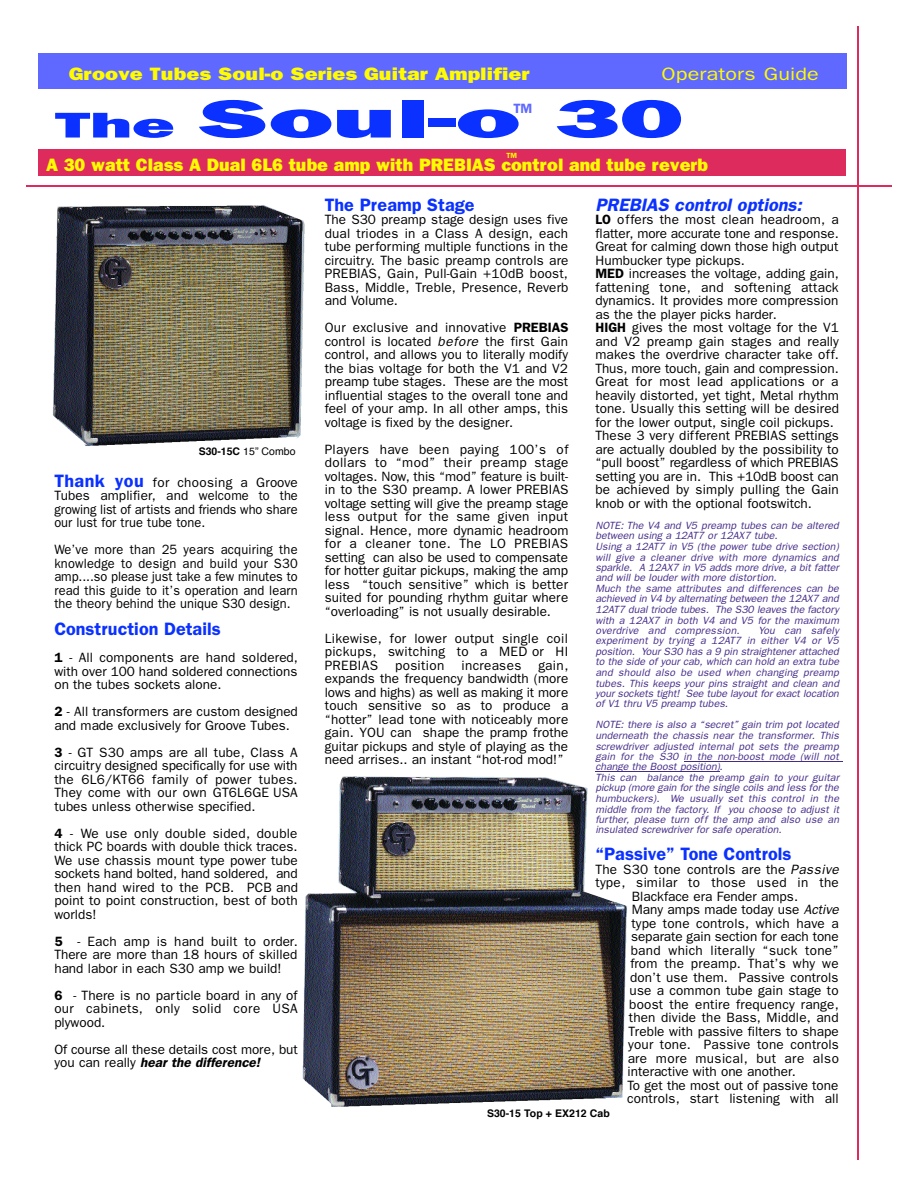
<style>
.page{position:relative;width:918px;height:1188px;background:#fff}
.page>*{position:absolute;margin:0;border:0;box-sizing:border-box;transform-origin:0 0}
.t1{font:800 54px "Franklin Gothic";letter-spacing:-.005em;color:#0a31ff;scale:2 1}
.t2{font:800 18px "Franklin Gothic";color:#fffc00}
.t3{font:600 18px "Franklin Gothic";color:#0a31ff}
.t4{font:800 18px "Franklin Gothic";color:#fffc00;scale:1.2 1}
.t5{font:italic 600 18px "Franklin Gothic";color:#0a31ff}
.t6{font:18px "Franklin Gothic";letter-spacing:.005em;color:#fffc00;scale:1.2 1}
.t7{font:13.5px/13.5px "Franklin Gothic";letter-spacing:.005em;color:#000;text-align:justify}
.t8{font:13.5px/13.5px "Franklin Gothic";letter-spacing:.005em;color:#000;text-align:justify;scale:.95 1}
.t9{font:13.5px "Franklin Gothic";letter-spacing:.025em;color:#000}
.t10{font:13.5px "Franklin Gothic";letter-spacing:.03em;color:#000}
.t11{font:600 13.5px "Franklin Gothic";color:#5f69ff}
.t12{font:italic 10.5px/10.5px "Franklin Gothic";letter-spacing:.005em;color:#452c89}
.t13{font:700 10.5px "Helvetica";color:#000}
.t14{font:10.5px "Helvetica";color:#000}
.t15{font:600 7.5px "Franklin Gothic";color:#fffc00}
.s1{font-size:36px}
.s2{font-weight:700}
.s3{font-weight:600;font-size:18px;color:#0a31ff}
.s4{font-weight:600}
.s5{font-weight:600;font-style:italic}
.s6{font-style:italic}
</style>
<div class="page">
<div style="left:39px;top:149px;width:807px;height:27px;background:#de2b5e"></div>
<hr style="left:684px;top:761px;width:158px;height:1px;background:#452c89">
<hr style="left:595px;top:771px;width:125px;height:1px;background:#452c89">
<div style="left:39px;top:53px;width:808px;height:36px;background:#5f69ff"></div>
<hr style="left:26px;top:186px;width:865px;height:1px;background:#de2b5e">
<hr style="left:858px;top:26px;width:1px;height:1134px;background:#de2b5e">
<img style="left:58px;top:205px;width:247px;height:241px">
<img style="left:303px;top:893px;width:17px;height:201px">
<img style="left:320px;top:777px;width:307px;height:330px">
<h2 class="t4" style="left:69px;top:67px;width:386px">Groove Tubes Soul-o Series Guitar Amplifier</h2>
<h2 class="t6" style="left:662px;top:67px;width:133px">Operators Guide</h2>
<h1 class="t1" style="left:55px;top:100px;width:234px"><span class="s1">The</span> Soul-o</h1>
<p class="t15" style="left:507px;top:153px;width:12px">TM</p>
<p class="t11" style="left:513px;top:104px;width:21px">TM</p>
<h1 class="t1" style="left:555px;top:100px;width:66px">30</h1>
<h2 class="t2" style="left:46px;top:158px;width:663px">A 30 watt Class A Dual 6L6 tube amp with PREBIAS control and tube reverb</h2>
<p class="t14" style="left:199px;top:447px;width:98px"><span class="s2">S30-15C</span> 15” Combo</p>
<p class="t7" style="left:54px;top:477px;width:245px"><span class="s3">Thank you</span> for choosing a Groove Tubes amplifier, and welcome to the growing list of artists and friends who share our lust for true tube tone.</p>
<p class="t8" style="left:54px;top:544px;width:258px">We’ve more than 25 years acquiring the knowledge to design and build your S30 amp....so please just take a few minutes to read this guide to it’s operation and learn the theory behind the unique S30 design.</p>
<h2 class="t3" style="left:54px;top:623px;width:168px">Construction Details</h2>
<p class="t7" style="left:54px;top:652px;width:245px"><span class="s4">1</span> - All components are hand soldered, with over 100 hand soldered connections on the tubes sockets alone.</p>
<p class="t7" style="left:54px;top:706px;width:245px"><span class="s4">2</span> - All transformers are custom designed and made exclusively for Groove Tubes.</p>
<p class="t7" style="left:54px;top:747px;width:245px"><span class="s4">3</span> - GT S30 amps are all tube, Class A circuitry designed specifically for use with the 6L6/KT66 family of power tubes.<br>They come with our own GT6L6GE USA tubes unless otherwise specified.</p>
<p class="t7" style="left:54px;top:828px;width:245px"><span class="s4">4</span> - We use only double sided, double thick PC boards with double thick traces.<br>We use chassis mount type power tube sockets hand bolted, hand soldered, and then hand wired to the PCB. PCB and point to point construction, best of both worlds!</p>
<p class="t7" style="left:54px;top:936px;width:245px"><span class="s4">5</span> - Each amp is hand built to order.<br>There are more than 18 hours of skilled hand labor in each S30 amp we build!</p>
<p class="t7" style="left:54px;top:990px;width:245px"><span class="s4">6</span> - There is no particle board in any of our cabinets, only solid core USA plywood.</p>
<p class="t7" style="left:54px;top:1044px;width:245px">Of course all these details cost more, but you can really <span class="s5">hear the difference!</span></p>
<h2 class="t3" style="left:325px;top:199px;width:151px">The Preamp Stage</h2>
<p class="t7" style="left:325px;top:214px;width:245px">The S30 preamp stage design uses five dual triodes in a Class A design, each tube performing multiple functions in the circuitry. The basic preamp controls are PREBIAS, Gain, Pull-Gain +10dB boost, Bass, Middle, Treble, Presence, Reverb and Volume.</p>
<p class="t7" style="left:325px;top:322px;width:245px">Our exclusive and innovative <span class="s4">PREBIAS </span>control is located <span class="s6">before</span> the first Gain control, and allows you to literally modify the bias voltage for both the V1 and V2 preamp tube stages. These are the most influential stages to the overall tone and feel of your amp. In all other amps, this voltage is fixed by the designer.</p>
<p class="t7" style="left:325px;top:444px;width:245px">Players have been paying 100’s of dollars to “mod” their preamp stage voltages. Now, this “mod” feature is built&shy;in to the S30 preamp. A lower PREBIAS voltage setting will give the preamp stage less output for the same given input signal. Hence, more dynamic headroom for a cleaner tone. The LO PREBIAS setting can also be used to compensate for hotter guitar pickups, making the amp less “touch sensitive” which is better suited for pounding rhythm guitar where “overloading” is not usually desirable.</p>
<p class="t7" style="left:325px;top:633px;width:245px">Likewise, for lower output single coil pickups, switching to a MED or HI PREBIAS</p>
<p class="t7" style="left:325px;top:660px;width:245px;text-indent:214px">gain, expands the frequency bandwidth (more lows and highs) as well as making it more touch sensitive so as to produce a “hotter” lead tone with noticeably more gain. YOU can shape the pramp frothe guitar pickups and style of playing as the need arrises.. an instant “hot-rod mod!”</p>
<p class="t7" style="left:395px;top:660px;width:51px">position</p>
<p class="t9" style="left:462px;top:661px;width:61px">increases</p>
<h2 class="t5" style="left:595px;top:199px;width:208px">PREBIAS control options:</h2>
<p class="t7" style="left:595px;top:214px;width:245px;text-align:left"><span class="s4">LO</span> offers the most clean headroom, a flatter, more accurate tone and response.<br>Great for calming down those high output Humbucker type pickups.<br><span class="s4">MED</span> increases the voltage, adding gain, fattening tone, and softening attack dynamics. It provides more compression as the the player picks harder.<br><span class="s4">HIGH</span> gives the most voltage for the V1 and V2 preamp gain stages and really makes the overdrive character take off.<br>Thus, more touch, gain and compression.<br>Great for most lead applications or a heavily distorted, yet tight, Metal rhythm tone. Usually this setting will be desired for the lower output, single coil pickups.<br>These 3 very different PREBIAS settings are actually doubled by the possibility to “pull boost” regardless of which PREBIAS setting you are in. This +10dB boost can be achieved by simply pulling the Gain knob or with the optional footswitch.</p>
<p class="t12" style="left:595px;top:521px;width:245px">NOTE: The V4 and V5 preamp tubes can be altered between using a 12AT7 or 12AX7 tube.<br>Using a 12AT7 in V5 (the power tube drive section) will give a cleaner drive with more dynamics and sparkle. A 12AX7 in V5 adds more drive, a bit fatter and will be louder with more distortion.<br>Much the same attributes and differences can be achieved in V4 by alternating between the 12AX7 and 12AT7 dual triode tubes. The S30 leaves the factory with a 12AX7 in both V4 and V5 for the maximum o v e rdrive and compression.</p>
<p class="t12" style="left:595px;top:626px;width:245px;text-align:justify;text-indent:163px">You can safely experiment by trying a 12AT7 in either V4 or V5 position. Your S30 has a 9 pin straightener attached to the side of your cab, which can hold an extra tube and should also be used when changing preamp tubes. This keeps your pins straight and clean and your sockets tight! See tube layout for exact location of V1 thru V5 preamp tubes.</p>
<p class="t12" style="left:595px;top:720px;width:245px">NOTE: there is also a “secret” gain trim pot located underneath the chassis near the transformer. This screwdriver adjusted internal pot sets the preamp gain for the S30 in the non-boost mode (will not change the Boost position).<br>This can balance the preamp gain to your guitar pickup (more gain for the single coils and less for the humbuckers). We usually set this control in the middle from the factory. If you choose to adjust it further, please turn off the amp and also use an insulated screwdriver for safe operation.</p>
<h2 class="t3" style="left:595px;top:848px;width:198px">“Passive” Tone Controls</h2>
<p class="t7" style="left:595px;top:864px;width:245px">The S30 tone controls are the <span class="s6">Passive</span></p>
<p class="t9" style="left:595px;top:878px;width:245px">type, similar to those used in the</p>
<p class="t7" style="left:632px;top:891px;width:168px">Blackface era Fender amps.</p>
<p class="t7" style="left:632px;top:904px;width:209px">Many amps made today use <span class="s6">Active</span></p>
<p class="t7" style="left:631px;top:918px;width:209px">type tone controls, which have a</p>
<p class="t7" style="left:631px;top:931px;width:209px">separate gain section for each tone</p>
<p class="t7" style="left:631px;top:945px;width:210px">band which literally “suck tone”</p>
<p class="t7" style="left:630px;top:958px;width:210px">from the preamp. That’s why we</p>
<p class="t7" style="left:630px;top:972px;width:210px">don’t use them. Passive controls</p>
<p class="t7" style="left:630px;top:985px;width:211px">use a common tube gain stage to</p>
<p class="t7" style="left:629px;top:999px;width:211px">boost the entire frequency range,</p>
<p class="t7" style="left:629px;top:1012px;width:211px">then divide the Bass, Middle, and</p>
<p class="t7" style="left:629px;top:1026px;width:212px">Treble with passive filters to shape</p>
<p class="t7" style="left:628px;top:1039px;width:212px">your tone. Passive tone controls</p>
<p class="t10" style="left:628px;top:1054px;width:213px">are more musical, but are also</p>
<p class="t7" style="left:627px;top:1066px;width:170px">interactive with one another.</p>
<p class="t7" style="left:627px;top:1080px;width:213px">To get the most out of passive tone</p>
<p class="t7" style="left:627px;top:1093px;width:213px">c o n trols, start listening with all</p>
<p class="t13" style="left:487px;top:1109px;width:124px">S30-15 Top + EX212 Cab</p>
</div>
